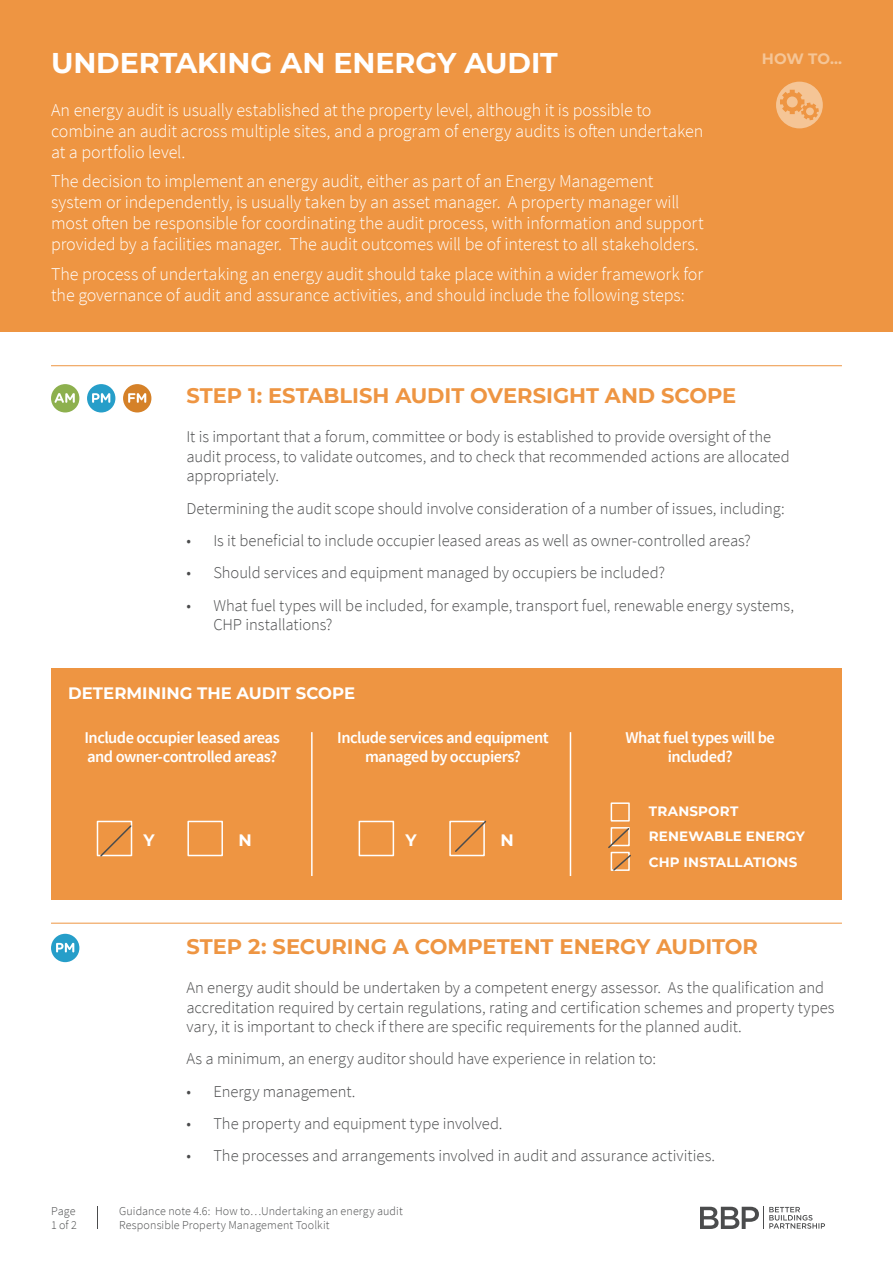
<style>
.page{position:relative;width:893px;height:1263px;background:#fff}
.page>*{position:absolute;margin:0;border:0;box-sizing:border-box;transform-origin:0 0}
.t1{font:700 28.5px "Montserrat";letter-spacing:-.005em;color:#fff}
.t2{font:700 21px "Montserrat";letter-spacing:-.005em;color:#ee9542}
.t3{font:300 18px/21px "Source Sans Pro";letter-spacing:-.01em;color:#fff}
.t4{font:300 16.5px/19.5px "Source Sans Pro";letter-spacing:-.005em;color:#4b4c4d}
.t5{font:600 16.5px/19.5px "Source Sans Pro";letter-spacing:-.03em;color:#fff;text-align:center}
.t6{font:700 16.5px "Montserrat";color:#fff}
.t7{font:700 15px "Montserrat";color:#f5c596}
.t8{font:700 13.5px/25.5px "Montserrat";letter-spacing:.01em;color:#fff}
.t9{font:300 12px/14.2px "Source Sans Pro";letter-spacing:.01em;color:#4b4c4d}
</style>
<div class="page">
<div style="left:0;top:0;width:893px;height:332px;background:#ee9542"></div>
<div style="left:123px;top:384px;width:28px;height:28px;background:#d58128;border-radius:50%"></div>
<svg style="left:128px;top:393px;width:18px;height:10px"></svg>
<div style="left:51px;top:384px;width:28px;height:28px;background:#8db04e;border-radius:50%"></div>
<svg style="left:55px;top:393px;width:20px;height:10px"></svg>
<div style="left:87px;top:384px;width:28px;height:28px;background:#269ec9;border-radius:50%"></div>
<svg style="left:92px;top:393px;width:18px;height:10px"></svg>
<div style="left:51px;top:934px;width:28px;height:28px;background:#269ec9;border-radius:50%"></div>
<svg style="left:56px;top:943px;width:18px;height:9px"></svg>
<hr style="left:51px;top:365px;width:791px;height:1px;background:#ee9542">
<hr style="left:51px;top:923px;width:791px;height:1px;background:#ee9542">
<div style="left:776px;top:82px;width:47px;height:46px;background:#f5c596;border-radius:50%"></div>
<svg style="left:780px;top:90px;width:39px;height:30px"></svg>
<div style="left:51px;top:668px;width:791px;height:231px;background:#ee9542"></div>
<hr style="left:311px;top:732px;width:2px;height:144px;background:#fff">
<hr style="left:570px;top:732px;width:1px;height:144px;background:#fff">
<div style="left:97px;top:821px;width:35px;height:35px;border:2px solid #fff"></div>
<div style="left:187px;top:821px;width:36px;height:35px;border:2px solid #fff"></div>
<div style="left:359px;top:821px;width:35px;height:35px;border:2px solid #fff"></div>
<div style="left:449px;top:821px;width:36px;height:35px;border:2px solid #fff"></div>
<div style="left:611px;top:802px;width:19px;height:19px;border:2px solid #fff"></div>
<svg style="left:99px;top:824px;width:34px;height:33px"></svg>
<svg style="left:454px;top:820px;width:33px;height:33px"></svg>
<svg style="left:608px;top:827px;width:23px;height:44px"></svg>
<svg style="left:700px;top:1206px;width:125px;height:23px"></svg>
<svg style="left:97px;top:1206px;width:1px;height:23px"></svg>
<h1 class="t1" style="left:51px;top:43px;width:508px">UNDERTAKING AN ENERGY AUDIT</h1>
<p class="t3" style="left:51px;top:99px;width:654px">An energy audit is usually established at the property level, although it is possible to combine an audit across multiple sites, and a program of energy audits is often undertaken at a portfolio level.</p>
<p class="t3" style="left:51px;top:171px;width:654px">The decision to implement an energy audit, either as part of an Energy Management system or independently, is usually taken by an asset manager. A property manager will most often be responsible for coordinating the audit process, with information and support provided by a facilities manager. The audit outcomes will be of interest to all stakeholders.</p>
<p class="t3" style="left:51px;top:263px;width:653px">The process of undertaking an energy audit should take place within a wider framework for the governance of audit and assurance activities, and should include the following steps:</p>
<p class="t7" style="left:762px;top:48px;width:82px">HOW TO…</p>
<p class="t2" style="left:186px;top:381px;width:551px">STEP 1: ESTABLISH AUDIT OVERSIGHT AND SCOPE</p>
<p class="t4" style="left:186px;top:427px;width:605px">It is important that a forum, committee or body is established to provide oversight of the audit process, to validate outcomes, and to check that recommended actions are allocated appropriately.</p>
<p class="t4" style="left:186px;top:499px;width:600px">Determining the audit scope should involve consideration of a number of issues, including:</p>
<p class="t4" style="left:186px;top:531px;width:566px">• Is it beneficial to include occupier leased areas as well as owner-controlled areas?</p>
<p class="t4" style="left:186px;top:563px;width:480px">• Should services and equipment managed by occupiers be included?</p>
<p class="t4" style="left:213px;top:595px;width:582px;text-indent:-27px">• What fuel types will be included, for example, transport fuel, renewable energy systems,<br>CHP installations?</p>
<p class="t6" style="left:68px;top:681px;width:289px">DETERMINING THE AUDIT SCOPE</p>
<p class="t5" style="left:84px;top:728px;width:197px;text-align:left">Include occupier leased areas and owner-controlled areas?</p>
<p class="t5" style="left:337px;top:728px;width:213px">Include services and equipment managed by occupiers?</p>
<p class="t5" style="left:625px;top:728px;width:151px">What fuel types will be included?</p>
<p class="t6" style="left:144px;top:828px;width:13px">Y</p>
<p class="t6" style="left:238px;top:828px;width:15px">N</p>
<p class="t6" style="left:405px;top:828px;width:13px">Y</p>
<p class="t6" style="left:500px;top:828px;width:15px">N</p>
<p class="t8" style="left:649px;top:797px;width:158px">TRANSPORT<br>RENEWABLE ENERGY<br>CHP INSTALLATIONS</p>
<p class="t2" style="left:186px;top:931px;width:573px">STEP 2: SECURING A COMPETENT ENERGY AUDITOR</p>
<p class="t4" style="left:186px;top:978px;width:650px">An energy audit should be undertaken by a competent energy assessor. As the qualification and accreditation required by certain regulations, rating and certification schemes and property types vary, it is important to check if there are specific requirements for the planned audit.</p>
<p class="t4" style="left:186px;top:1049px;width:471px">As a minimum, an energy auditor should have experience in relation to:</p>
<p class="t4" style="left:186px;top:1081px;width:171px">• Energy management.</p>
<p class="t4" style="left:186px;top:1114px;width:318px">• The property and equipment type involved.</p>
<p class="t4" style="left:186px;top:1146px;width:530px">• The processes and arrangements involved in audit and assurance activities.</p>
<p class="t9" style="left:51px;top:1203px;width:27px">Page<br>1 of 2</p>
<p class="t9" style="left:119px;top:1203px;width:285px">Guidance note 4.6: How to…Undertaking an energy audit<br>Responsible Property Management Toolkit</p>
</div>
